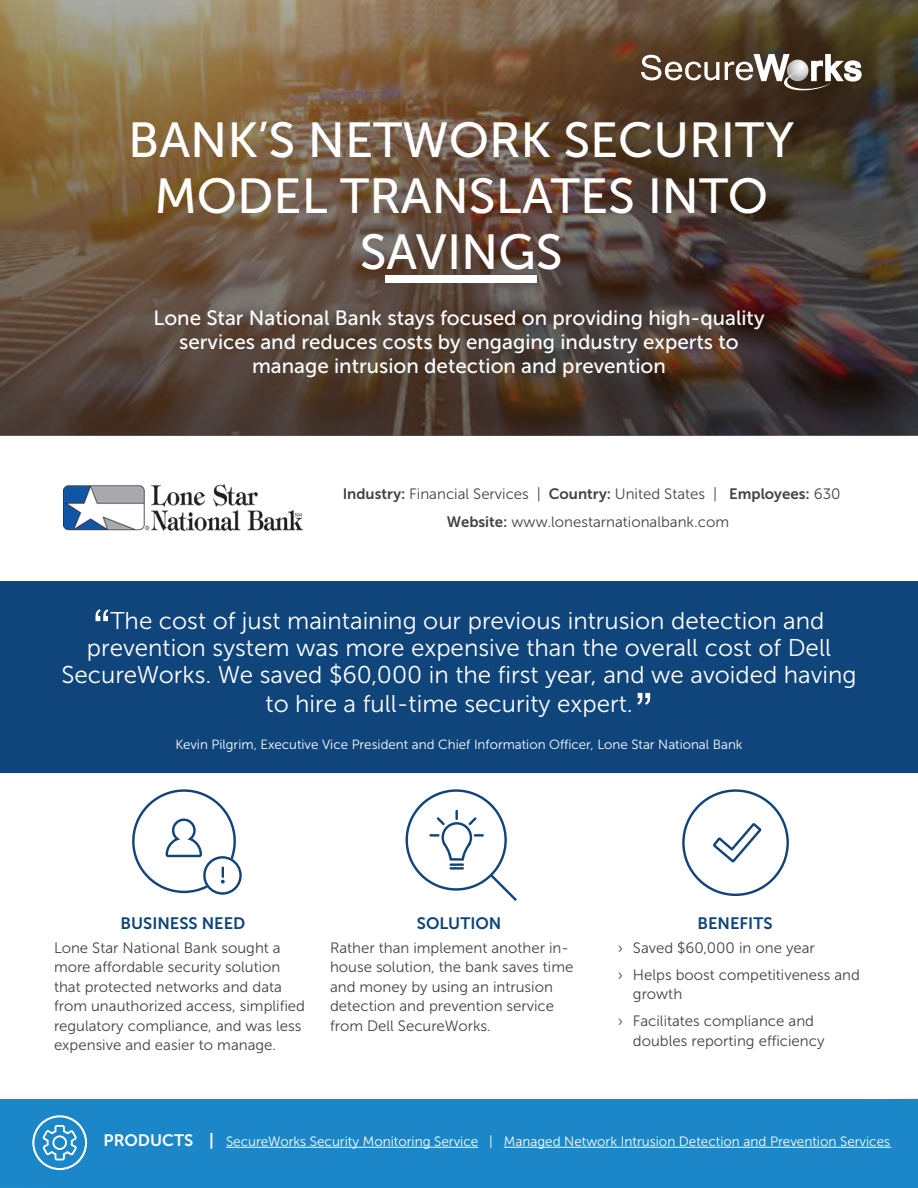
<style>
.page{position:relative;width:918px;height:1188px;background:#fff}
.page>*{position:absolute;margin:0;border:0;box-sizing:border-box;transform-origin:0 0}
.t1{font:49.05px/56.2px "Museo Sans For Dell 500";color:#fff;text-align:center}
.t2{font:24.3px/27.8px "Museo Sans For Dell 300";color:#fff;text-align:center}
.t3{font:20.7px/23.9px "Museo Sans For Dell 500";color:#fff;text-align:center}
.t4{font:16.5px "Museo Sans For Dell 700";color:#0f457a}
.t5{font:15px/19.5px "Museo Sans For Dell 300";color:#434343}
.t6{font:15px "Museo Sans For Dell 700";color:#434343}
.t7{font:13.5px "Museo Sans For Dell 300";color:#fff}
.t8{font:13.35px "Museo Sans For Dell 300";color:#fff}
.s1{font-family:"Museo Sans For Dell 300"}
.s2{font-family:"Museo Sans For Dell 300";color:#434444}
.s3{font-family:"Museo Sans For Dell 700"}
.s4{font-family:"Arial";font-size:51px}
.s5{font-family:"Museo Sans For Dell 700";font-size:16.5px}
</style>
<div class="page">
<div style="left:0;top:1099px;width:918px;height:89px;background:#1c87c8"></div>
<img style="left:0;top:0;width:918px;height:435px">
<svg style="left:641px;top:55px;width:78px;height:25px"></svg>
<svg style="left:725px;top:54px;width:143px;height:36px"></svg>
<div style="left:386px;top:276px;width:151px;height:7px;background:#fff"></div>
<svg style="left:132px;top:789px;width:110px;height:106px"></svg>
<svg style="left:682px;top:789px;width:107px;height:107px"></svg>
<svg style="left:406px;top:789px;width:111px;height:112px"></svg>
<hr style="left:226px;top:1147px;width:252px;height:1px;background:#fff">
<hr style="left:504px;top:1147px;width:387px;height:1px;background:#fff">
<svg style="left:32px;top:1099px;width:55px;height:89px;background:#3b97cf"></svg>
<div style="left:0;top:581px;width:918px;height:191px;background:#0f457a"></div>
<img style="left:63px;top:485px;width:240px;height:45px">
<h1 class="t1" style="left:128px;top:112px;width:667px">BANK’S NETWORK SECURITY<br>MODEL TRANSLATES INTO<br>SAVINGS</h1>
<h3 class="t3" style="left:153px;top:306px;width:613px">Lone Star National Bank stays focused on providing high-quality services and reduces costs by engaging industry experts to manage intrusion detection and prevention</h3>
<p class="t6" style="left:343px;top:485px;width:499px">Industry: <span class="s1">Financial Services |</span> Country: <span class="s2">United States |</span> Employees: <span class="s1">630</span></p>
<p class="t5" style="left:447px;top:513px;width:284px"><span class="s3">Website:</span> www.lonestarnationalbank.com</p>
<p class="t2" style="left:61px;top:607px;width:797px"><span class="s4">“</span>The cost of just maintaining our previous intrusion detection and prevention system was more expensive than the overall cost of Dell SecureWorks. We saved $60,000 in the first year, and we avoided having to hire a full-time security expert.<span class="s4">”</span></p>
<p class="t8" style="left:175px;top:737px;width:569px">Kevin Pilgrim, Executive Vice President and Chief Information Officer, Lone Star National Bank</p>
<p class="t4" style="left:121px;top:914px;width:126px">BUSINESS NEED</p>
<p class="t5" style="left:54px;top:938px;width:253px">Lone Star National Bank sought a more affordable security solution that protected networks and data from unauthorized access, simplified regulatory compliance, and was less expensive and easier to manage.</p>
<p class="t4" style="left:417px;top:914px;width:86px">SOLUTION</p>
<p class="t5" style="left:330px;top:938px;width:245px">Rather than implement another in&shy;house solution, the bank saves time and money by using an intrusion detection and prevention service from Dell SecureWorks.</p>
<p class="t4" style="left:697px;top:914px;width:77px">BENEFITS</p>
<p class="t5" style="left:618px;top:934px;width:244px;line-height:27px">› Saved $60,000 in one year<br>› Helps boost competitiveness and</p>
<p class="t5" style="left:618px;top:981px;width:198px;line-height:27px;text-indent:15px">growth<br>› Facilitates compliance and</p>
<p class="t5" style="left:633px;top:1031px;width:193px">doubles reporting efficiency</p>
<p class="t7" style="left:104px;top:1134px;width:788px"><span class="s5">PRODUCTS |</span> SecureWorks Security Monitoring Service | Managed Network Intrusion Detection and Prevention Services</p>
</div>
